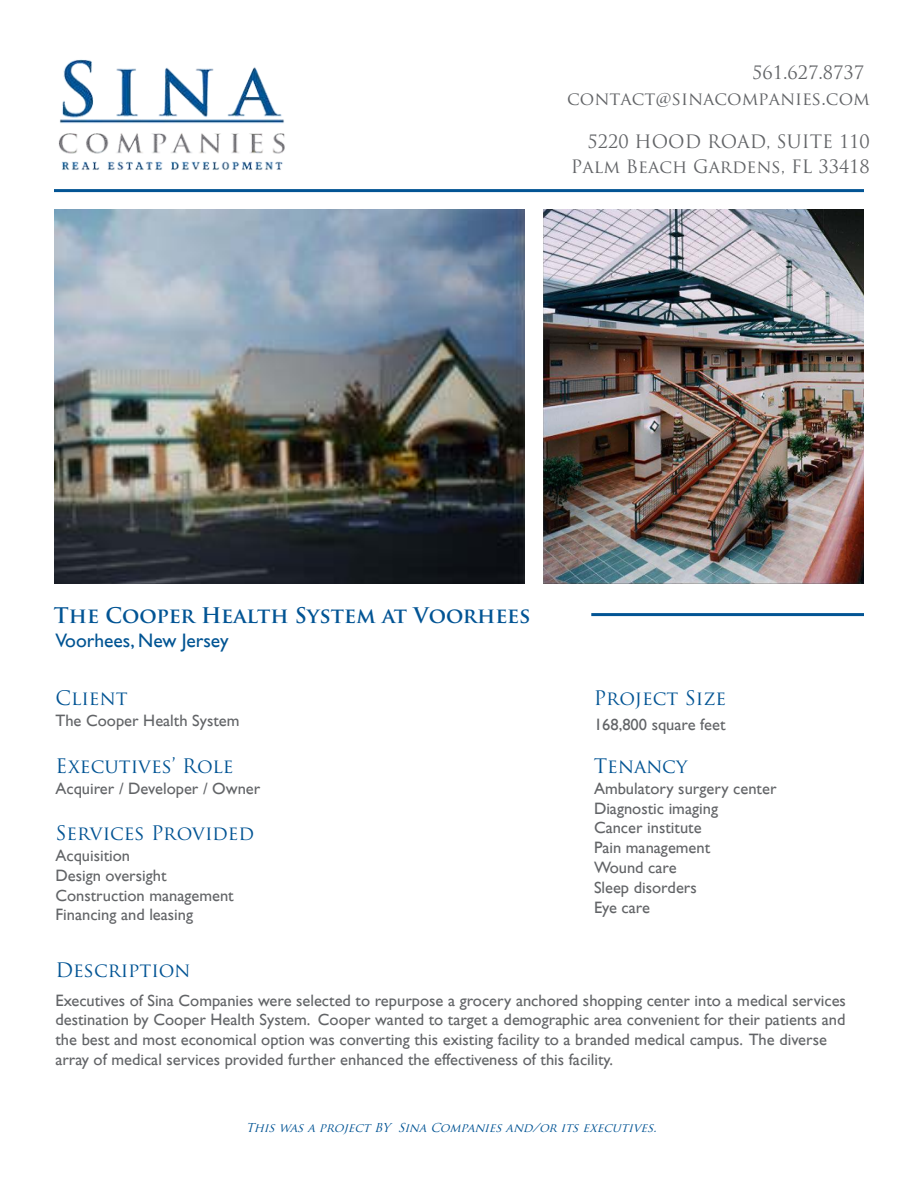
<style>
.page{position:relative;width:918px;height:1188px;background:#fff}
.page>*{position:absolute;margin:0;border:0;box-sizing:border-box;transform-origin:0 0}
.t1{font:700 21px "Trajan Pro";color:#025494}
.t2{font:19.5px "Trajan Pro";color:#025494}
.t3{font:19.5px "Gill Sans";color:#005493}
.t4{font:18px/25.5px "Trajan Pro";color:#626467}
.t5{font:16.5px/19.8px "Gill Sans";color:#626467}
.t6{font:italic 12px "Trajan Pro";letter-spacing:.005em;color:#025494}
</style>
<div class="page">
<hr style="left:591px;top:613px;width:273px;height:3px;background:#025494">
<img style="left:54px;top:209px;width:471px;height:374px">
<img style="left:58px;top:59px;width:227px;height:111px">
<hr style="left:54px;top:189px;width:810px;height:3px;background:#025494">
<img style="left:543px;top:209px;width:321px;height:374px">
<p class="t4" style="left:567px;top:61px;width:304px;text-indent:185px">561.627.8737 contact@sinacompanies.com</p>
<p class="t4" style="left:571px;top:128px;width:300px;text-align:right">5220 HOOD ROAD, SUITE 110<br>Palm Beach Gardens, FL 33418</p>
<p class="t1" style="left:54px;top:603px;width:478px">The Cooper Health System at Voorhees</p>
<p class="t3" style="left:55px;top:634px;width:175px">Voorhees, New Jersey</p>
<p class="t2" style="left:55px;top:689px;width:74px">Client</p>
<p class="t2" style="left:594px;top:689px;width:134px">Project Size</p>
<p class="t5" style="left:55px;top:712px;width:186px">The Cooper Health System</p>
<p class="t5" style="left:594px;top:716px;width:133px">168,800 square feet</p>
<p class="t2" style="left:55px;top:757px;width:180px">Executives’ Role</p>
<p class="t5" style="left:55px;top:780px;width:206px">Acquirer / Developer / Owner</p>
<p class="t2" style="left:55px;top:824px;width:200px">Services Provided</p>
<p class="t5" style="left:55px;top:847px;width:180px">Acquisition<br>Design oversight<br>Construction management<br>Financing and leasing</p>
<p class="t2" style="left:55px;top:961px;width:136px">Description</p>
<p class="t2" style="left:594px;top:757px;width:95px">Tenancy</p>
<p class="t5" style="left:594px;top:780px;width:184px">Ambulatory surgery center<br>Diagnostic imaging<br>Cancer institute<br>Pain management<br>Wound care<br>Sleep disorders<br>Eye care</p>
<p class="t5" style="left:55px;top:992px;width:792px">Executives of Sina Companies were selected to repurpose a grocery anchored shopping center into a medical services destination by Cooper Health System. Cooper wanted to target a demographic area convenient for their patients and the best and most economical option was converting this existing facility to a branded medical campus. The diverse array of medical services provided further enhanced the effectiveness of this facility.</p>
<p class="t6" style="left:246px;top:1122px;width:415px">This was a project BY Sina Companies and/or its executives.</p>
</div>
